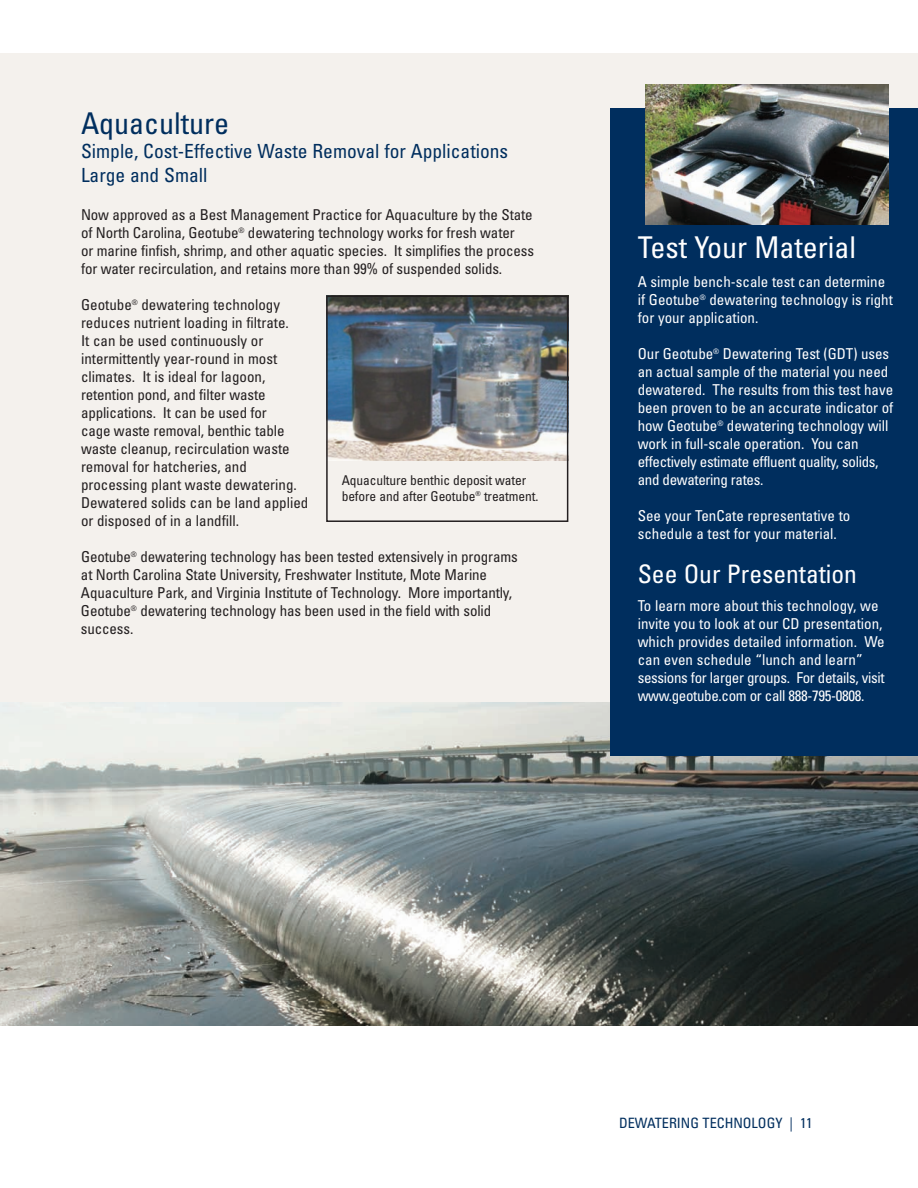
<style>
.page{position:relative;width:918px;height:1188px;background:#fff}
.page>*{position:absolute;margin:0;border:0;box-sizing:border-box;transform-origin:0 0}
.t1{font:condensed 30px "Univers LT";color:#fff}
.t2{font:condensed 30px "Univers LT";color:#002e5e}
.t3{font:condensed 25.5px "Univers LT";color:#fff}
.t4{font:condensed 19.5px/24px "Univers LT";color:#002e5e}
.t5{font:condensed 15px/18px "Univers LT";letter-spacing:-.01em;color:#231f20}
.t6{font:condensed 15px/18px "Univers LT";letter-spacing:-.005em;color:#fff}
.t7{font:condensed 14.25px "Univers LT";color:#002e5e}
.t8{font:condensed 13.5px/16.2px "Univers LT";letter-spacing:-.01em;color:#231f20}
</style>
<div class="page">
<div style="left:0;top:53px;width:918px;height:661px;background:#f4f1ed"></div>
<img style="left:0;top:702px;width:918px;height:324px">
<img style="left:329px;top:298px;width:236px;height:162px">
<div style="left:326px;top:295px;width:242px;height:227px;border:2px solid #231f20"></div>
<div style="left:610px;top:108px;width:308px;height:648px;background:#002e5e"></div>
<img style="left:646px;top:84px;width:242px;height:141px">
<h1 class="t2" style="left:81px;top:112px;width:150px">Aquaculture</h1>
<h3 class="t4" style="left:81px;top:140px;width:429px">Simple, Cost-Effective Waste Removal for Applications<br>Large and Small</h3>
<p class="t5" style="left:81px;top:207px;width:455px">Now approved as a Best Management Practice for Aquaculture by the State of North Carolina, Geotube<sup>®</sup> dewatering technology works for fresh water<br>or marine finfish, shrimp, and other aquatic species. It simplifies the process for water recirculation, and retains more than 99% of suspended solids.</p>
<p class="t5" style="left:81px;top:297px;width:229px">Geotube<sup>®</sup> dewatering technology reduces nutrient loading in filtrate.<br>It can be used continuously or intermittently year-round in most climates. It is ideal for lagoon, retention pond, and filter waste applications. It can be used for<br>cage waste removal, benthic table waste cleanup, recirculation waste removal for hatcheries, and processing plant waste dewatering.<br>Dewatered solids can be land applied or disposed of in a landfill.</p>
<p class="t5" style="left:81px;top:549px;width:438px">Geotube<sup>®</sup> dewatering technology has been tested extensively in programs at North Carolina State University, Freshwater Institute, Mote Marine Aquaculture Park, and Virginia Institute of Technology. More importantly, Geotube<sup>®</sup> dewatering technology has been used in the field with solid success.</p>
<p class="t8" style="left:342px;top:473px;width:198px">Aquaculture benthic deposit water before and after Geotube<sup>®</sup> treatment.</p>
<h1 class="t1" style="left:638px;top:237px;width:220px">Test Your Material</h1>
<p class="t6" style="left:638px;top:274px;width:257px">A simple bench-scale test can determine if Geotube<sup>®</sup> dewatering technology is right for your application.</p>
<p class="t6" style="left:638px;top:346px;width:257px">Our Geotube<sup>®</sup> Dewatering Test (GDT) uses an actual sample of the material you need dewatered. The results from this test have been proven to be an accurate indicator of how Geotube<sup>®</sup> dewatering technology will work in full-scale operation. You can effectively estimate effluent quality, solids, and dewatering rates.</p>
<p class="t6" style="left:638px;top:508px;width:214px">See your TenCate representative to schedule a test for your material.</p>
<h2 class="t3" style="left:638px;top:564px;width:221px">See Our Presentation</h2>
<p class="t6" style="left:638px;top:598px;width:249px">To learn more about this technology, we invite you to look at our CD presentation, which provides detailed information. We can even schedule “lunch and learn” sessions for larger groups. For details, visit www.geotube.com or call 888-795-0808.</p>
<p class="t7" style="left:619px;top:1118px;width:195px">DEWATERING TECHNOLOGY | 11</p>
</div>
